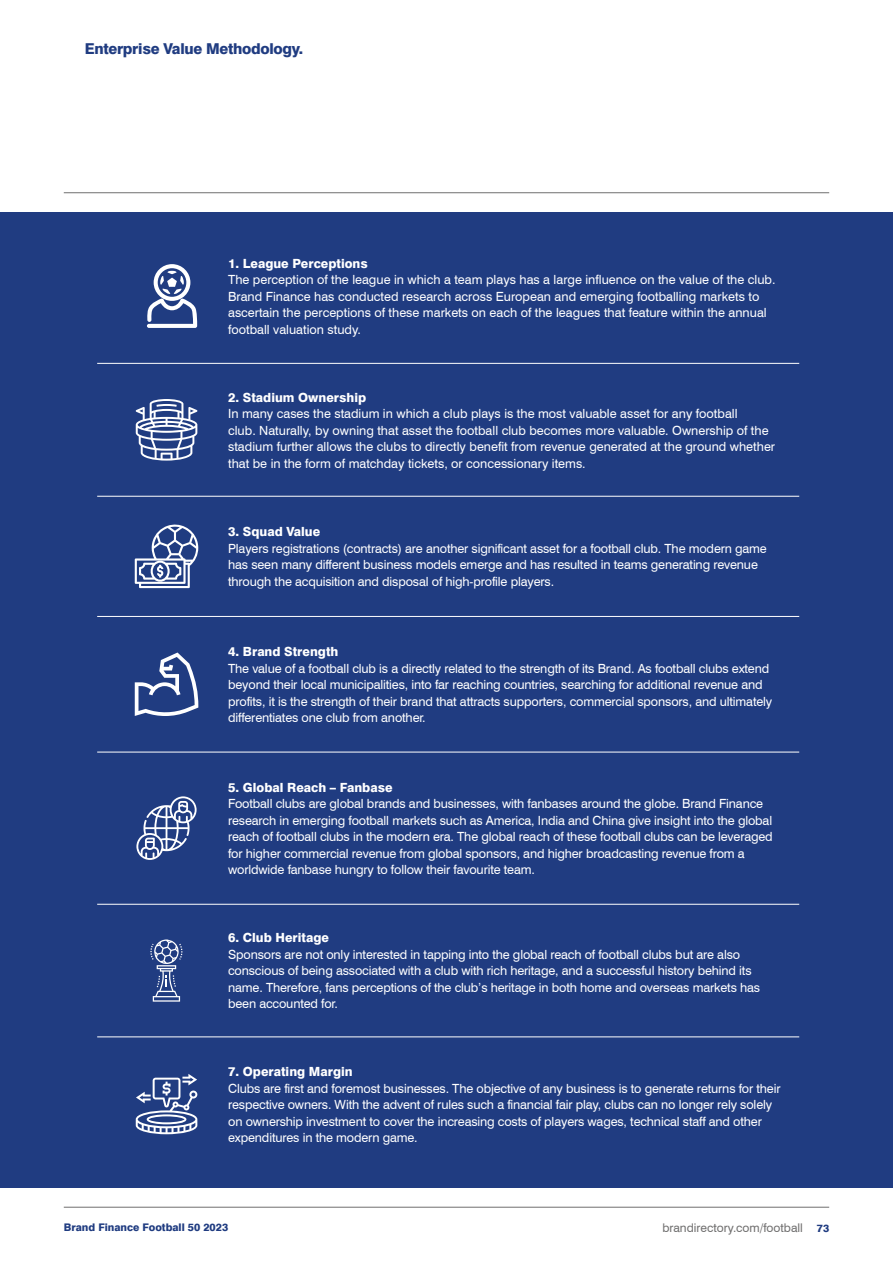
<style>
.page{position:relative;width:893px;height:1263px;background:#fff}
.page>*{position:absolute;margin:0;border:0;box-sizing:border-box;transform-origin:0 0}
.t1{font:800 15px "Swiss 721 BT";letter-spacing:-.02em;color:#203c81}
.t2{font:12.6px/16.5px "Swiss 721 BT";letter-spacing:-.01em;color:#fff}
.t3{font:800 12.6px "Swiss 721 BT";color:#fff}
.t4{font:12px "Swiss 721 BT";color:#706f6f}
.t5{font:800 10.5px "Swiss 721 BT";color:#203c81}
.s1{font-weight:800;font-size:10.5px;color:#203c81}
</style>
<div class="page">
<hr style="left:64px;top:1207px;width:765px;height:1px;background:#706f6f">
<hr style="left:64px;top:192px;width:765px;height:1px;background:#706f6f">
<div style="left:0;top:213px;width:893px;height:975px;background:#203c81"></div>
<svg style="left:147px;top:264px;width:50px;height:64px"></svg>
<svg style="left:136px;top:399px;width:61px;height:62px"></svg>
<svg style="left:135px;top:524px;width:63px;height:64px"></svg>
<svg style="left:135px;top:652px;width:63px;height:64px"></svg>
<svg style="left:136px;top:796px;width:61px;height:64px"></svg>
<svg style="left:150px;top:939px;width:32px;height:63px"></svg>
<svg style="left:136px;top:1074px;width:61px;height:60px"></svg>
<hr style="left:97px;top:496px;width:702px;height:1px;background:#fff">
<hr style="left:97px;top:616px;width:702px;height:1px;background:#fff">
<hr style="left:97px;top:752px;width:702px;height:1px;background:#fff">
<hr style="left:97px;top:904px;width:702px;height:1px;background:#fff">
<hr style="left:97px;top:1037px;width:702px;height:1px;background:#fff">
<hr style="left:97px;top:363px;width:702px;height:1px;background:#fff">
<p class="t1" style="left:85px;top:39px;width:220px">Enterprise Value Methodology.</p>
<p class="t3" style="left:228px;top:256px;width:141px">1. League Perceptions</p>
<p class="t2" style="left:228px;top:272px;width:549px">The perception of the league in which a team plays has a large influence on the value of the club.<br>Brand Finance has conducted research across European and emerging footballing markets to ascertain the perceptions of these markets on each of the leagues that feature within the annual football valuation study.</p>
<p class="t3" style="left:228px;top:390px;width:139px">2. Stadium Ownership</p>
<p class="t2" style="left:228px;top:405px;width:548px">In many cases the stadium in which a club plays is the most valuable asset for any football<br>club. Naturally, by owning that asset the football club becomes more valuable. Ownership of the stadium further allows the clubs to directly benefit from revenue generated at the ground whether that be in the form of matchday tickets, or concessionary items.</p>
<p class="t3" style="left:228px;top:524px;width:94px">3. Squad Value</p>
<p class="t2" style="left:228px;top:540px;width:540px">Players registrations (contracts) are another significant asset for a football club. The modern game has seen many different business models emerge and has resulted in teams generating revenue through the acquisition and disposal of high-profile players.</p>
<p class="t3" style="left:228px;top:644px;width:112px">4. Brand Strength</p>
<p class="t2" style="left:228px;top:660px;width:546px">The value of a football club is a directly related to the strength of its Brand. As football clubs extend beyond their local municipalities, into far reaching countries, searching for additional revenue and profits, it is the strength of their brand that attracts supporters, commercial sponsors, and ultimately differentiates one club from another.</p>
<p class="t3" style="left:228px;top:780px;width:166px">5. Global Reach – Fanbase</p>
<p class="t2" style="left:228px;top:795px;width:546px">Football clubs are global brands and businesses, with fanbases around the globe. Brand Finance research in emerging football markets such as America, India and China give insight into the global reach of football clubs in the modern era. The global reach of these football clubs can be leveraged for higher commercial revenue from global sponsors, and higher broadcasting revenue from a worldwide fanbase hungry to follow their favourite team.</p>
<p class="t3" style="left:228px;top:930px;width:102px">6. Club Heritage</p>
<p class="t2" style="left:228px;top:946px;width:534px">Sponsors are not only interested in tapping into the global reach of football clubs but are also conscious of being associated with a club with rich heritage, and a successful history behind its name. Therefore, fans perceptions of the club’s heritage in both home and overseas markets has been accounted for.</p>
<p class="t3" style="left:228px;top:1064px;width:126px">7. Operating Margin</p>
<p class="t2" style="left:228px;top:1080px;width:554px">Clubs are first and foremost businesses. The objective of any business is to generate returns for their respective owners. With the advent of rules such a financial fair play, clubs can no longer rely solely on ownership investment to cover the increasing costs of players wages, technical staff and other expenditures in the modern game.</p>
<p class="t5" style="left:64px;top:1221px;width:166px">Brand Finance Football 50 2023</p>
<p class="t4" style="left:662px;top:1220px;width:168px">brandirectory.com/football <span class="s1">73</span></p>
</div>
